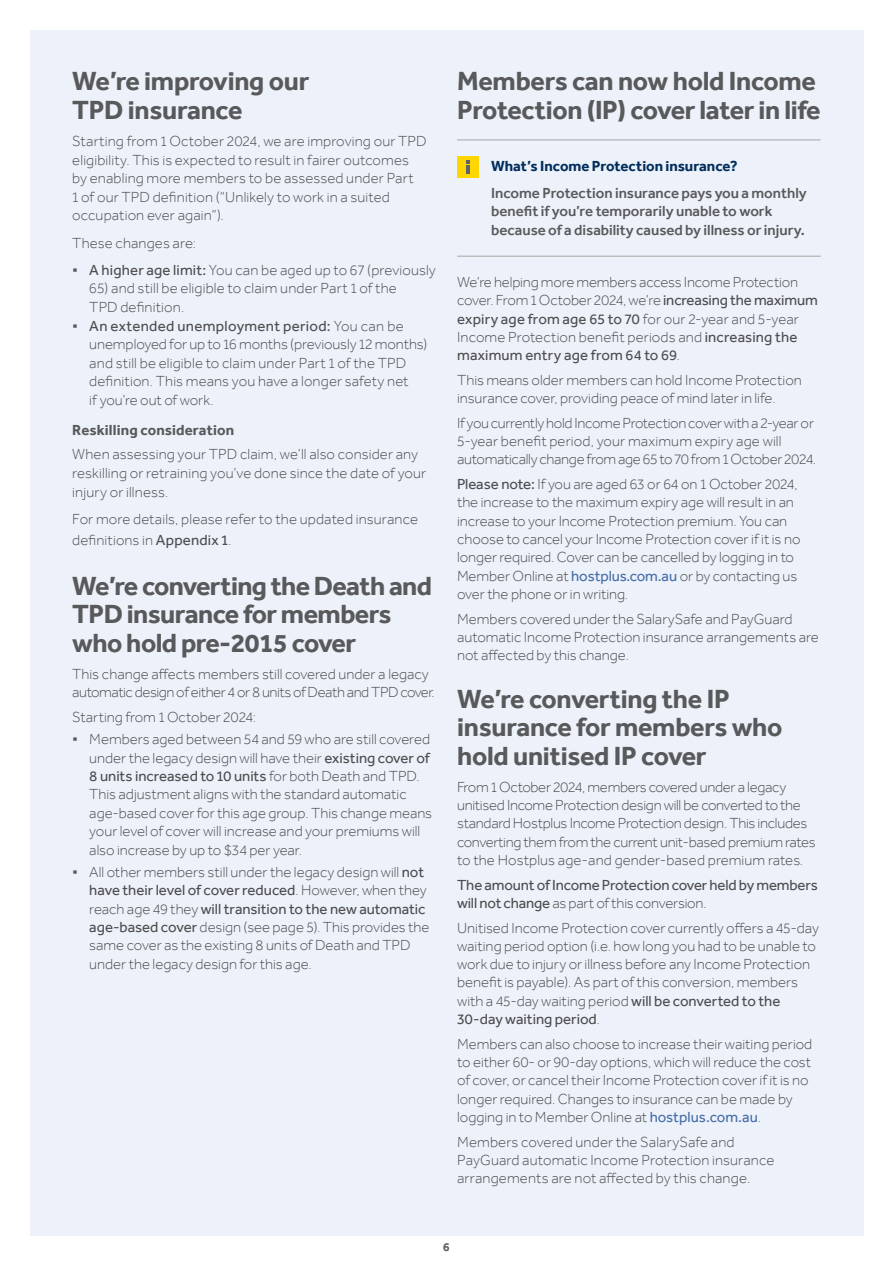
<style>
.page{position:relative;width:893px;height:1263px;background:#fff}
.page>*{position:absolute;margin:0;border:0;box-sizing:border-box;transform-origin:0 0}
.t1{font:700 27px/28.5px "Effra";letter-spacing:-.015em;color:#58595b}
.t2{font:300 15px/18.3px "Effra";color:#4d4d4f}
.t3{font:300 15px/18.3px "Effra";letter-spacing:-.02em;color:#4d4d4f}
.t4{font:500 15px/18.5px "Effra";color:#58595b}
.t5{font:300 15px/18.3px "Effra";letter-spacing:-.03em;color:#4d4d4f}
.t6{font:15px/18.3px "Effra";letter-spacing:-.005em;color:#4d4d4f}
.t7{font:15px "Effra";letter-spacing:.02em;color:#4d4d4f}
.t8{font:700 15px "Effra";color:#002d5b}
.t9{font:700 15px "Effra";letter-spacing:.01em;color:#58595b}
.t10{font:500 12px "Effra";color:#6d6e71}
.s1{font-weight:700;font-size:21px;color:#58595b}
.s2{font-weight:400}
.s3{font-weight:300}
.s4{font-weight:400;color:#456da9}
</style>
<div class="page">
<div style="left:30px;top:30px;width:833px;height:1205px;background:#edf1f9"></div>
<hr style="left:457px;top:139px;width:364px;height:2px;background:#bcbec0">
<hr style="left:457px;top:255px;width:364px;height:2px;background:#bcbec0">
<div style="left:457px;top:156px;width:21px;height:21px;background:#ffd600"></div>
<svg style="left:466px;top:160px;width:3px;height:13px"></svg>
<h1 class="t1" style="left:72px;top:67px;width:239px">We’re improving our<br>TPD insurance</h1>
<p class="t2" style="left:72px;top:131px;width:356px">Starting from 1 October 2024, we are improving our TPD eligibility. This is expected to result in fairer outcomes by enabling more members to be assessed under Part<br>1 of our TPD definition (“Unlikely to work in a suited occupation ever again”).</p>
<p class="t2" style="left:72px;top:229px;width:365px;line-height:27.3px">These changes are:<br><span class="s1">·</span> <span class="s2">A higher age limit:</span> You can be aged up to 67 (previously</p>
<p class="t2" style="left:89px;top:279px;width:309px">65) and still be eligible to claim under Part 1 of the</p>
<p class="t2" style="left:89px;top:298px;width:96px">TPD definition.</p>
<p class="t7" style="left:72px;top:317px;width:333px"><span class="s1">·</span> An extended unemployment period: <span class="s3">You can be</span></p>
<p class="t2" style="left:89px;top:335px;width:340px">unemployed for up to 16 months (previously 12 months)</p>
<p class="t2" style="left:89px;top:353px;width:318px">and still be eligible to claim under Part 1 of the TPD</p>
<p class="t2" style="left:89px;top:372px;width:321px">definition. This means you have a longer safety net</p>
<p class="t2" style="left:89px;top:391px;width:126px">if you’re out ofwork.</p>
<p class="t9" style="left:72px;top:421px;width:163px">Reskilling consideration</p>
<p class="t2" style="left:72px;top:445px;width:355px">When assessing your TPD claim, we’ll also consider any reskilling or retraining you’ve done since the date of your injury or illness.</p>
<p class="t2" style="left:72px;top:508px;width:347px;line-height:21px">For more details, please refer to the updated insurance definitions in <span class="s2">Appendix 1</span>.</p>
<h1 class="t1" style="left:72px;top:571px;width:361px">We’re converting the Death and<br>TPD insurance for members who hold pre-2015 cover</h1>
<p class="t5" style="left:72px;top:664px;width:364px">This change affects members still covered under a legacy automatic design of either 4 or 8 units of Death and TPDcover.</p>
<p class="t2" style="left:72px;top:705px;width:359px;line-height:22.8px">Starting from 1 October 2024:<br><span class="s1">·</span> Members aged between 54 and 59 who are still covered</p>
<p class="t2" style="left:89px;top:748px;width:344px">under the legacy design will have their <span class="s2">existing cover of 8 units increased to 10 units</span> for both Death and TPD.<br>This adjustment aligns with the standard automatic age-based cover for this age group. This change means your level of cover will increase and your premiums will also increase by up to $34 per year.</p>
<p class="t2" style="left:89px;top:863px;width:342px;text-indent:-17px"><span class="s1">·</span> All other members still under the legacy design will <span class="s2">not have their level of cover reduced</span>. However, when they reach age 49 they <span class="s2">will transition to the new automatic age-based cover</span> design (see page 5). This provides the same cover as the existing 8 units of Death and TPD under the legacy design for this age.</p>
<h1 class="t1" style="left:457px;top:67px;width:365px">Members can now hold Income<br>Protection (IP) cover later in life</h1>
<p class="t8" style="left:491px;top:157px;width:248px">What’s Income Protection insurance?</p>
<p class="t4" style="left:491px;top:184px;width:317px">Income Protection insurance pays you a monthly benefit if you’re temporarily unable to work because of a disability caused by illness or injury.</p>
<p class="t2" style="left:457px;top:273px;width:362px">We’re helping more members access Income Protection cover. From 1 October 2024, we’re <span class="s2">increasing the maximum expiry age from age 65 to 70</span> for our 2-year and 5-year Income Protection benefit periods and <span class="s2">increasing the maximum entry age from 64 to 69</span>.</p>
<p class="t2" style="left:457px;top:371px;width:346px">This means older members can hold Income Protection insurance cover, providing peace of mind later in life.</p>
<p class="t3" style="left:457px;top:413px;width:361px">If you currently hold Income Protection cover with a 2-year or<br>5-year benefit period, your maximum expiry age will automatically change from age 65 to 70 from 1 October2024.</p>
<p class="t2" style="left:457px;top:475px;width:345px"><span class="s2">Please note:</span> If you are aged 63 or 64 on 1 October 2024, the increase to the maximum expiry age will result in an increase to your Income Protection premium. You can choose to cancel your Income Protection cover if it is no longer required. Cover can be cancelled by logging in to Member Online at <span class="s4">hostplus.com.au</span> or by contacting us over the phone or in writing.</p>
<p class="t2" style="left:457px;top:609px;width:363px">Members covered under the SalarySafe and PayGuard automatic Income Protection insurance arrangements are not affected by this change.</p>
<h1 class="t1" style="left:457px;top:684px;width:327px">We’re converting the IP insurance for members who hold unitised IP cover</h1>
<p class="t3" style="left:457px;top:777px;width:360px">From 1 October 2024, members covered under a legacy unitised Income Protection design will be converted to the standard Hostplus Income Protection design. This includes converting them from the current unit-based premium rates to the Hostplus age-and gender-based premium rates.</p>
<p class="t6" style="left:457px;top:875px;width:362px">The amount of Income Protection cover held by members will not change <span class="s3">as part of this conversion.</span></p>
<p class="t2" style="left:457px;top:918px;width:363px">Unitised Income Protection cover currently offers a 45-day waiting period option (i.e. how long you had to be unable to work due to injury or illness before any Income Protection benefit is payable). As part of this conversion, members with a 45-day waiting period <span class="s2">will be converted to the 30-day waiting period</span>.</p>
<p class="t2" style="left:457px;top:1034px;width:357px">Members can also choose to increase their waiting period to either 60- or 90-day options, which will reduce the cost of cover, or cancel their Income Protection cover if it is no longer required. Changes to insurance can be made by logging in to Member Online at <span class="s4">hostplus.com.au</span> .</p>
<p class="t2" style="left:457px;top:1132px;width:319px">Members covered under the SalarySafe and<br>PayGuard automatic Income Protection insurance arrangements are not affected by this change.</p>
<p class="t10" style="left:443px;top:1239px;width:8px">6</p>
</div>
